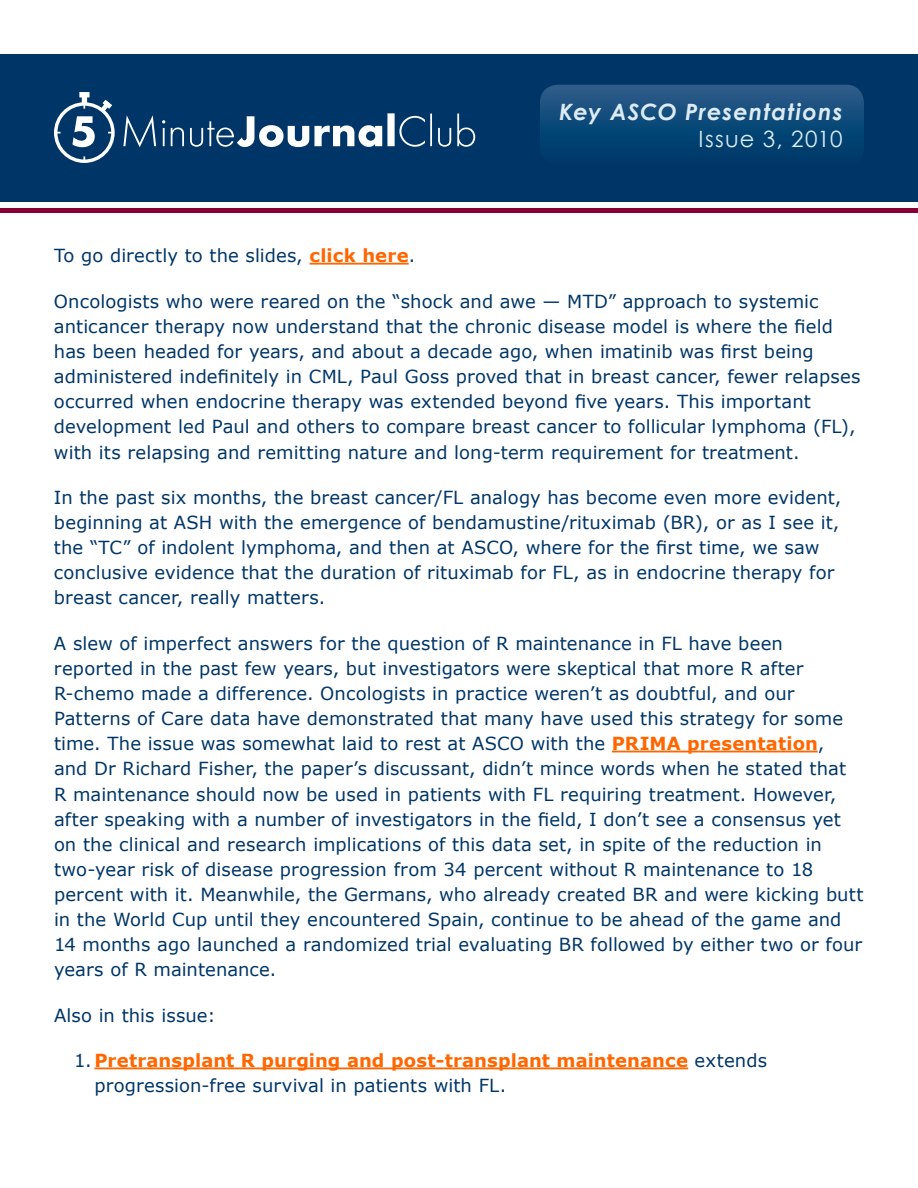
<style>
.page{position:relative;width:918px;height:1188px;background:#fff}
.page>*{position:absolute;margin:0;border:0;box-sizing:border-box;transform-origin:0 0}
.t1{font:italic 700 22.5px "Century Gothic";letter-spacing:.05em;color:#dcebf4}
.t2{font:22.5px "Century Gothic";letter-spacing:.05em;color:#dcebf4}
.t3{font:18px/25.2px "Verdana";letter-spacing:.005em;color:#003667}
.s1{font-weight:700;color:#f60}
</style>
<div class="page">
<div style="left:0;top:54px;width:918px;height:159px;background:#003667"></div>
<div style="left:0;top:203px;width:918px;height:10px;background:#860037"></div>
<div style="left:0;top:202px;width:918px;height:6px;background:#fff"></div>
<hr style="left:310px;top:263px;width:99px;height:2px;background:#f60">
<hr style="left:612px;top:751px;width:206px;height:1px;background:#f60">
<hr style="left:94px;top:1067px;width:594px;height:2px;background:#f60">
<svg style="left:54px;top:92px;width:61px;height:71px"></svg>
<svg style="left:123px;top:115px;width:33px;height:32px"></svg>
<svg style="left:162px;top:120px;width:3px;height:26px"></svg>
<svg style="left:171px;top:128px;width:13px;height:18px"></svg>
<svg style="left:190px;top:116px;width:192px;height:31px"></svg>
<div style="left:387px;top:113px;width:8px;height:33px;background:#fff"></div>
<svg style="left:399px;top:116px;width:26px;height:31px"></svg>
<hr style="left:430px;top:114px;width:2px;height:32px;background:#fff">
<svg style="left:438px;top:128px;width:13px;height:19px"></svg>
<svg style="left:457px;top:114px;width:18px;height:33px"></svg>
<svg style="left:540px;top:85px;width:324px;height:58px"></svg>
<p class="t1" style="left:559px;top:97px;width:285px">Key ASCO Presentations</p>
<p class="t2" style="left:699px;top:125px;width:146px">Issue 3, 2010</p>
<p class="t3" style="left:54px;top:244px;width:363px">To go directly to the slides, <span class="s1">click here</span>.</p>
<p class="t3" style="left:54px;top:289px;width:808px">Oncologists who were reared on the “shock and awe — MTD” approach to systemic anticancer therapy now understand that the chronic disease model is where the field has been headed for years, and about a decade ago, when imatinib was first being administered indefinitely in CML, Paul Goss proved that in breast cancer, fewer relapses occurred when endocrine therapy was extended beyond five years. This important development led Paul and others to compare breast cancer to follicular lymphoma (FL), with its relapsing and remitting nature and long-term requirement for treatment.</p>
<p class="t3" style="left:54px;top:485px;width:789px">In the past six months, the breast cancer/FL analogy has become even more evident, beginning at ASH with the emergence of bendamustine/rituximab (BR), or as I see it, the “TC” of indolent lymphoma, and then at ASCO, where for the first time, we saw conclusive evidence that the duration of rituximab for FL, as in endocrine therapy for breast cancer, really matters.</p>
<p class="t3" style="left:54px;top:631px;width:811px">A slew of imperfect answers for the question of R maintenance in FL have been reported in the past few years, but investigators were skeptical that more R after R-chemo made a difference. Oncologists in practice weren’t as doubtful, and our Patterns of Care data have demonstrated that many have used this strategy for some time. The issue was somewhat laid to rest at ASCO with the <span class="s1">PRIMA presentation</span>,<br>and Dr Richard Fisher, the paper’s discussant, didn’t mince words when he stated that<br>R maintenance should now be used in patients with FL requiring treatment. However, after speaking with a number of investigators in the field, I don’t see a consensus yet on the clinical and research implications of this data set, in spite of the reduction in two-year risk of disease progression from 34 percent without R maintenance to 18 percent with it. Meanwhile, the Germans, who already created BR and were kicking butt in the World Cup until they encountered Spain, continue to be ahead of the game and 14 months ago launched a randomized trial evaluating BR followed by either two or four years of R maintenance.</p>
<p class="t3" style="left:54px;top:1003px;width:163px">Also in this issue:</p>
<p class="t3" style="left:94px;top:1048px;width:674px;text-indent:-20px">1. <span class="s1">Pretransplant R purging and post-transplant maintenance</span> extends progression-free survival in patients with FL.</p>
</div>
